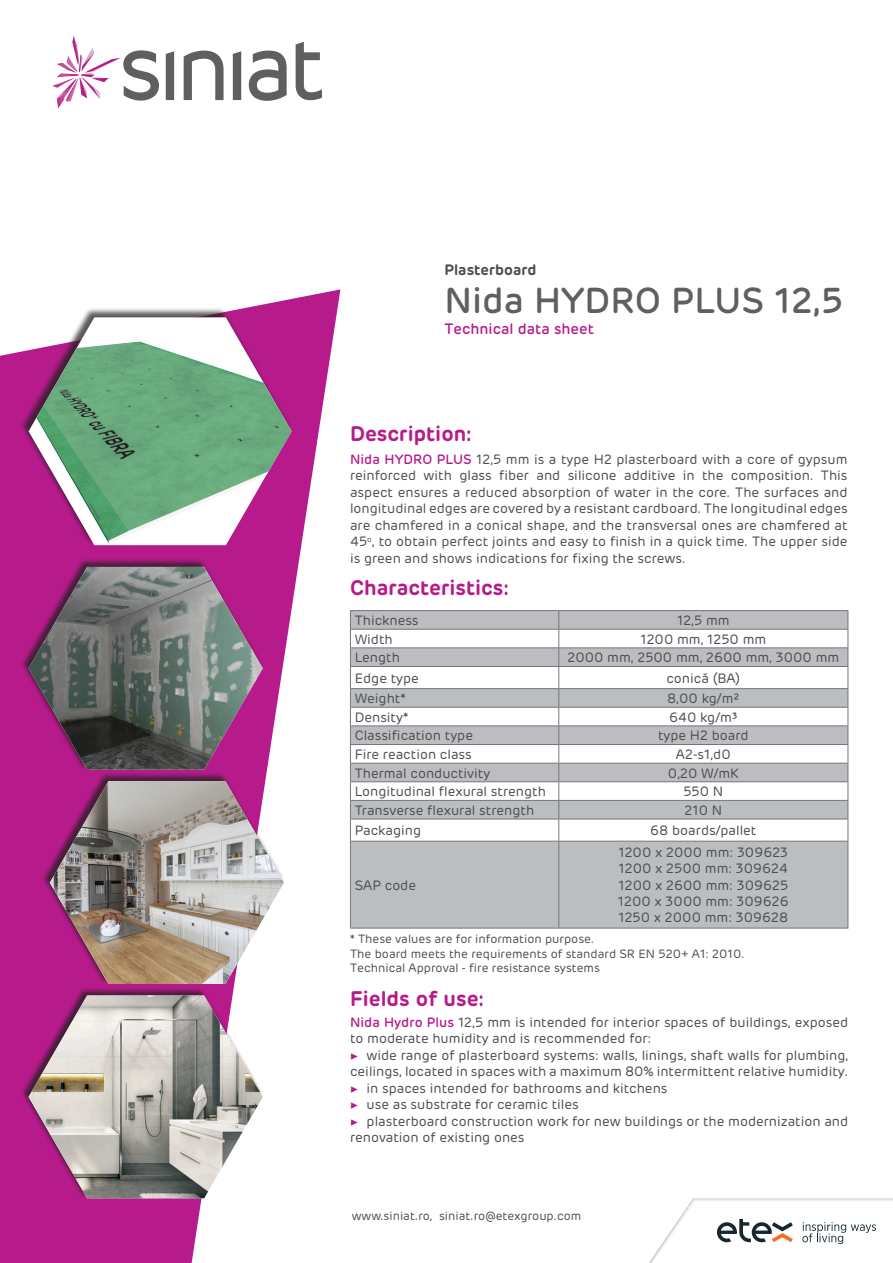
<style>
.page{position:relative;width:893px;height:1263px;background:#fff}
.page>*{position:absolute;margin:0;border:0;box-sizing:border-box;transform-origin:0 0}
.t1{font:500 36px "Rubrik";color:#5f5f62}
.t2{font:600 21px "Rubrik";color:#b61a8b}
.t3{font:500 15px "Rubrik";color:#b61a8b}
.t4{font:600 15px "Rubrik";color:#4b4c4d}
.t5{font:13.5px/16.5px "Rubrik";color:#4b4c4d;text-align:justify}
.t6{font:12px/14.4px "Rubrik";color:#4b4c4d}
.s1{font-weight:500;color:#b61a8b}
.s2{font-family:"Minion Pro";color:#b61a8b}
</style>
<div class="page">
<svg style="left:0;top:289px;width:340px;height:974px"></svg>
<svg style="left:351px;top:611px;width:497px;height:317px;fill:#bcbdc0"></svg>
<hr style="left:350px;top:610px;width:209px;height:1px;background:#757679">
<hr style="left:559px;top:610px;width:289px;height:1px;background:#757679">
<hr style="left:350px;top:629px;width:209px;height:1px;background:#757679">
<hr style="left:350px;top:647px;width:209px;height:1px;background:#757679">
<hr style="left:559px;top:629px;width:289px;height:1px;background:#757679">
<hr style="left:350px;top:666px;width:209px;height:1px;background:#757679">
<hr style="left:350px;top:688px;width:209px;height:1px;background:#757679">
<hr style="left:350px;top:707px;width:209px;height:1px;background:#757679">
<hr style="left:350px;top:725px;width:209px;height:1px;background:#757679">
<hr style="left:350px;top:744px;width:209px;height:1px;background:#757679">
<hr style="left:350px;top:763px;width:209px;height:1px;background:#757679">
<hr style="left:350px;top:781px;width:209px;height:1px;background:#757679">
<hr style="left:350px;top:800px;width:209px;height:1px;background:#757679">
<hr style="left:350px;top:819px;width:209px;height:1px;background:#757679">
<svg style="left:350px;top:611px;width:1px;height:230px"></svg>
<hr style="left:350px;top:841px;width:209px;height:1px;background:#757679">
<hr style="left:350px;top:841px;width:1px;height:87px;background:#757679">
<hr style="left:350px;top:928px;width:209px;height:1px;background:#757679">
<hr style="left:559px;top:841px;width:289px;height:1px;background:#757679">
<hr style="left:558px;top:841px;width:1px;height:87px;background:#757679">
<hr style="left:848px;top:841px;width:1px;height:87px;background:#757679">
<hr style="left:559px;top:928px;width:289px;height:1px;background:#757679">
<hr style="left:559px;top:647px;width:289px;height:1px;background:#757679">
<hr style="left:559px;top:666px;width:289px;height:1px;background:#757679">
<hr style="left:559px;top:688px;width:289px;height:1px;background:#757679">
<hr style="left:559px;top:707px;width:289px;height:1px;background:#757679">
<hr style="left:559px;top:725px;width:289px;height:1px;background:#757679">
<hr style="left:559px;top:744px;width:289px;height:1px;background:#757679">
<hr style="left:559px;top:763px;width:289px;height:1px;background:#757679">
<hr style="left:559px;top:781px;width:289px;height:1px;background:#757679">
<hr style="left:559px;top:800px;width:289px;height:1px;background:#757679">
<svg style="left:558px;top:611px;width:1px;height:230px"></svg>
<svg style="left:848px;top:611px;width:1px;height:230px"></svg>
<hr style="left:559px;top:819px;width:289px;height:1px;background:#757679">
<svg style="left:649px;top:1198px;width:244px;height:65px"></svg>
<svg style="left:249px;top:51px;width:38px;height:50px"></svg>
<svg style="left:166px;top:51px;width:8px;height:49px"></svg>
<svg style="left:184px;top:51px;width:40px;height:49px"></svg>
<svg style="left:233px;top:51px;width:8px;height:49px"></svg>
<svg style="left:296px;top:42px;width:26px;height:58px"></svg>
<svg style="left:52px;top:36px;width:107px;height:73px"></svg>
<div style="left:19px;top:308px;width:272px;height:238px;background:#231f20;opacity:.75"></div>
<svg style="left:29px;top:317px;width:263px;height:15px"></svg>
<img style="left:29px;top:332px;width:263px;height:213px">
<div style="left:20px;top:558px;width:243px;height:212px;background:#231f20;opacity:.75"></div>
<img style="left:29px;top:567px;width:234px;height:203px">
<div style="left:42px;top:772px;width:242px;height:212px;background:#231f20;opacity:.75"></div>
<img style="left:50px;top:781px;width:234px;height:203px">
<div style="left:20px;top:987px;width:243px;height:211px;background:#231f20;opacity:.75"></div>
<img style="left:29px;top:995px;width:234px;height:203px">
<p class="t4" style="left:444px;top:260px;width:94px">Plasterboard</p>
<h1 class="t1" style="left:444px;top:277px;width:400px">Nida HYDRO PLUS 12,5</h1>
<p class="t3" style="left:444px;top:320px;width:151px">Technical data sheet</p>
<h2 class="t2" style="left:350px;top:420px;width:123px">Description:</h2>
<p class="t5" style="left:350px;top:451px;width:499px"><span class="s1">Nida HYDRO PLUS</span> 12,5 mm is a type H2 plasterboard with a core of gypsum reinforced with glass fiber and silicone additive in the composition. This aspect ensures a reduced absorption of water in the core. The surfaces and longitudinal edges are covered by a resistant cardboard. The longitudinal edges are chamfered in a conical shape, and the transversal ones are chamfered at 45<sup>o</sup>, to obtain perfect joints and easy to finish in a quick time. The upper side is green and shows indications for fixing the screws.</p>
<h2 class="t2" style="left:350px;top:574px;width:160px">Characteristics:</h2>
<p class="t5" style="left:355px;top:612px;width:65px">Thickness</p>
<p class="t5" style="left:677px;top:612px;width:54px">12,5 mm</p>
<p class="t5" style="left:355px;top:631px;width:40px">Width</p>
<p class="t5" style="left:640px;top:631px;width:127px">1200 mm, 1250 mm</p>
<p class="t5" style="left:355px;top:649px;width:47px">Length</p>
<p class="t5" style="left:567px;top:649px;width:273px">2000 mm, 2500 mm, 2600 mm, 3000 mm</p>
<p class="t5" style="left:355px;top:670px;width:66px">Edge type</p>
<p class="t5" style="left:666px;top:670px;width:75px">conică (BA)</p>
<p class="t5" style="left:355px;top:690px;width:53px">Weight*</p>
<p class="t5" style="left:667px;top:690px;width:74px">8,00 kg/m²</p>
<p class="t5" style="left:355px;top:709px;width:55px">Density*</p>
<p class="t5" style="left:669px;top:709px;width:70px">640 kg/m³</p>
<p class="t5" style="left:355px;top:727px;width:120px">Classification type</p>
<p class="t5" style="left:658px;top:727px;width:92px">type H2 board</p>
<p class="t5" style="left:355px;top:746px;width:119px">Fire reaction class</p>
<p class="t5" style="left:676px;top:746px;width:56px">A2-s1,d0</p>
<p class="t5" style="left:355px;top:764px;width:137px">Thermal conductivity</p>
<p class="t5" style="left:668px;top:764px;width:72px">0,20 W/mK</p>
<p class="t5" style="left:355px;top:783px;width:193px">Longitudinal flexural strength</p>
<p class="t5" style="left:683px;top:783px;width:41px">550 N</p>
<p class="t5" style="left:355px;top:802px;width:181px">Transverse flexural strength</p>
<p class="t5" style="left:685px;top:802px;width:39px">210 N</p>
<p class="t5" style="left:355px;top:822px;width:68px">Packaging</p>
<p class="t5" style="left:650px;top:822px;width:108px">68 boards/pallet</p>
<p class="t5" style="left:618px;top:844px;width:172px">1200 x 2000 mm: 309623<br>1200 x 2500 mm: 309624<br>1200 x 2600 mm: 309625<br>1200 x 3000 mm: 309626<br>1250 x 2000 mm: 309628</p>
<p class="t6" style="left:350px;top:932px;width:396px">* These values are for information purpose.<br>The board meets the requirements of standard SR EN 520+ A1: 2010.<br>Technical Approval - fire resistance systems</p>
<p class="t5" style="left:355px;top:877px;width:63px">SAP code</p>
<h2 class="t2" style="left:350px;top:985px;width:136px">Fields of use:</h2>
<p class="t5" style="left:350px;top:1014px;width:500px;text-align:left"><span class="s1">Nida Hydro Plus</span> 12,5 mm is intended for interior spaces of buildings, exposed to moderate humidity and is recommended for:<br><span class="s2">▶</span> wide range of plasterboard systems: walls, linings, shaft walls for plumbing, ceilings, located in spaces with a maximum 80% intermittent relative humidity. <span class="s2">▶</span> in spaces intended for bathrooms and kitchens<br><span class="s2">▶</span> use as substrate for ceramic tiles<br><span class="s2">▶</span> plasterboard construction work for new buildings or the modernization and renovation of existing ones</p>
<p class="t6" style="left:352px;top:1208px;width:231px">www.siniat.ro, siniat.ro@etexgroup.com</p>
</div>
